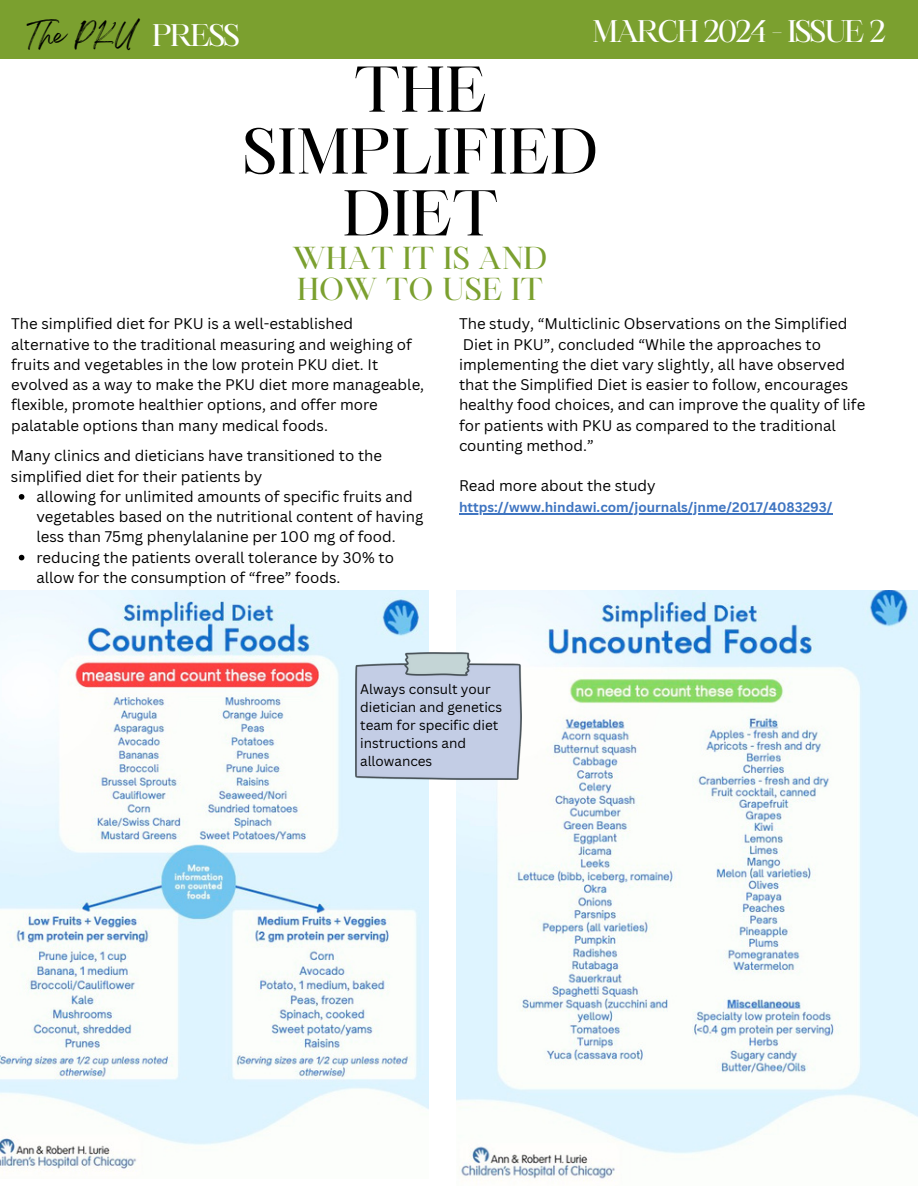
<style>
.page{position:relative;width:918px;height:1188px;background:#fff}
.page>*{position:absolute;margin:0;border:0;box-sizing:border-box;transform-origin:0 0}
.t1{font:61.95px/61.8px "Maharlika";letter-spacing:.005em;color:#000;text-align:center}
.t2{font:30.45px/30.3px "Maharlika";letter-spacing:.005em;color:#7ba02f}
.t3{font:30px "Maharlika";letter-spacing:-.065em;color:#fff}
.t4{font:22.5px "Breathing";color:#000}
.t5{font:15px/20.2px "Canva Sans";color:#000}
.t6{font:13.5px/18px "Canva Sans";color:#000}
.t7{font:700 13.5px "Canva Sans";color:#3f75c1}
.s1{font-family:"Maharlika";font-size:30px;color:#fff}
</style>
<div class="page">
<div style="left:0;top:0;width:918px;height:59px;background:#7ba02f"></div>
<img style="left:0;top:590px;width:429px;height:582px">
<img style="left:456px;top:590px;width:461px;height:591px">
<img style="left:355px;top:652px;width:167px;height:127px">
<svg style="left:19px;top:494px;width:5px;height:6px"></svg>
<svg style="left:19px;top:555px;width:5px;height:5px"></svg>
<hr style="left:459px;top:513px;width:374px;height:1px;background:#3f75c1">
<h3 class="t4" style="left:27px;top:28px;width:215px">The PKU <span class="s1">PRESS</span></h3>
<h3 class="t3" style="left:593px;top:19px;width:295px">MARCH 2024 - ISSUE 2</h3>
<h1 class="t1" style="left:242px;top:64px;width:358px">THE<br>SIMPLIFIED<br>DIET</h1>
<h2 class="t2" style="left:293px;top:246px;width:256px">WHAT IT IS AND<br>HOW TO USE IT</h2>
<p class="t5" style="left:11px;top:313px;width:415px">The simplified diet for PKU is a well-established alternative to the traditional measuring and weighing of fruits and vegetables in the low protein PKU diet. It evolved as a way to make the PKU diet more manageable, flexible, promote healthier options, and offer more palatable options than many medical foods.</p>
<p class="t5" style="left:11px;top:445px;width:373px">Many clinics and dieticians have transitioned to the simplified diet for their patients by</p>
<p class="t5" style="left:36px;top:486px;width:388px">allowing for unlimited amounts of specific fruits and vegetables based on the nutritional content of having less than 75mg phenylalanine per 100 mg of food. reducing the patients overall tolerance by 30% to allow for the consumption of “free” foods.</p>
<p class="t7" style="left:459px;top:498px;width:375px">https://www.hindawi.com/journals/jnme/2017/4083293/</p>
<p class="t5" style="left:459px;top:313px;width:408px">The study, “Multiclinic Observations on the Simplified Diet in PKU”, concluded “While the approaches to implementing the diet vary slightly, all have observed that the Simplified Diet is easier to follow, encourages healthy food choices, and can improve the quality of life for patients with PKU as compared to the traditional counting method.”</p>
<p class="t5" style="left:459px;top:475px;width:198px">Read more about the study</p>
<p class="t6" style="left:360px;top:680px;width:144px">Always consult your dietician and genetics team for specific diet instructions and allowances</p>
</div>
